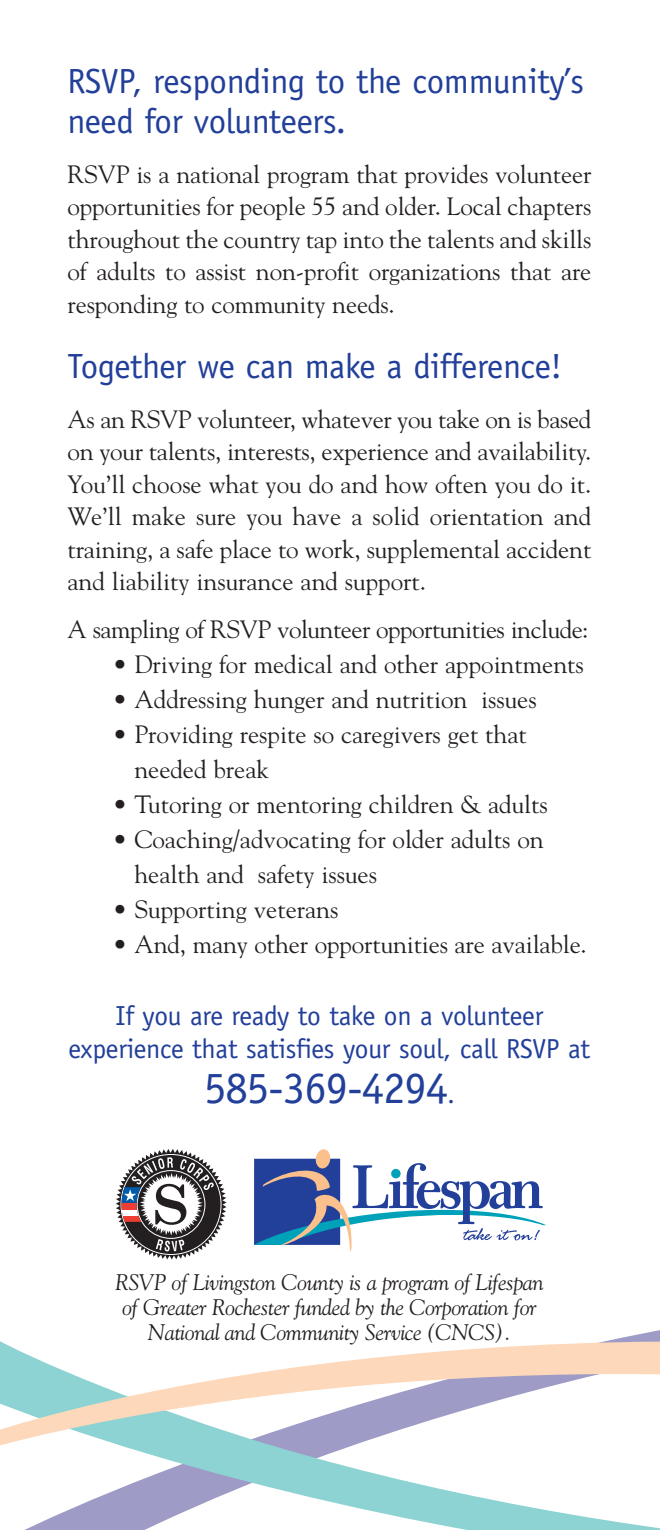
<style>
.page{position:relative;width:660px;height:1530px;background:#fff}
.page>*{position:absolute;margin:0;border:0;box-sizing:border-box;transform-origin:0 0}
.t1{font:45px "Officina Sans";letter-spacing:-.025em;color:#223f99}
.t2{font:35px/40px "Officina Sans";letter-spacing:-.01em;color:#223f99}
.t3{font:27.5px/32.5px "Officina Sans";letter-spacing:-.01em;color:#223f99;text-align:center}
.t4{font:25px/32.5px "Goudy";color:#231f20;text-align:justify}
.t5{font:25px "Goudy";letter-spacing:-.02em;color:#231f20}
.t6{font:italic 22.5px/25px "Goudy";letter-spacing:-.02em;color:#231f20;text-align:center}
.s1{font-size:25px}
</style>
<div class="page">
<svg style="left:24px;top:1494px;width:636px;height:36px"></svg>
<svg style="left:0;top:1330px;width:660px;height:164px"></svg>
<svg style="left:116px;top:1149px;width:110px;height:111px"></svg>
<svg style="left:254px;top:1149px;width:292px;height:103px"></svg>
<h2 class="t2" style="left:68px;top:64px;width:518px">RSVP, responding to the community’s need for volunteers.</h2>
<p class="t4" style="left:68px;top:158px;width:525px">RSVP is a national program that provides volunteer opportunities for people 55 and older. Local chapters throughout the country tap into the talents and skills of adults to assist non-profit organizations that are responding to community needs.</p>
<h2 class="t2" style="left:68px;top:349px;width:496px">Together we can make a difference!</h2>
<p class="t4" style="left:67px;top:403px;width:525px">As an RSVP volunteer, whatever you take on is based on your talents, interests, experience and availability.<br>You’ll choose what you do and how often you do it.<br>We’ll make sure you have a solid orientation and training, a safe place to work, supplemental accident and liability insurance and support.</p>
<p class="t5" style="left:67px;top:615px;width:522px">A sampling of RSVP volunteer opportunities include:</p>
<p class="t4" style="left:112px;top:648px;width:473px">• Driving for medical and other appointments</p>
<p class="t4" style="left:112px;top:683px;width:426px">• Addressing hunger and nutrition issues</p>
<p class="t4" style="left:134px;top:717px;width:394px;line-height:35px;text-indent:-22px">• Providing respite so caregivers get that needed break</p>
<p class="t4" style="left:112px;top:788px;width:437px">• Tutoring or mentoring children &amp; adults</p>
<p class="t4" style="left:134px;top:822px;width:411px;line-height:35px;text-indent:-22px">• Coaching/advocating for older adults on health and safety issues</p>
<p class="t4" style="left:112px;top:893px;width:227px">• Supporting veterans</p>
<p class="t4" style="left:112px;top:928px;width:476px">• And, many other opportunities are available.</p>
<p class="t3" style="left:69px;top:1002px;width:523px">If you are ready to take on a volunteer experience that satisfies your soul, call RSVP at</p>
<h1 class="t1" style="left:204px;top:1071px;width:252px">585-369-4294<span class="s1">.</span></h1>
<p class="t6" style="left:115px;top:1270px;width:430px">RSVP of Livingston County is a program of Lifespan of Greater Rochester funded by the Corporation for<br>National and Community Service (CNCS).</p>
</div>
